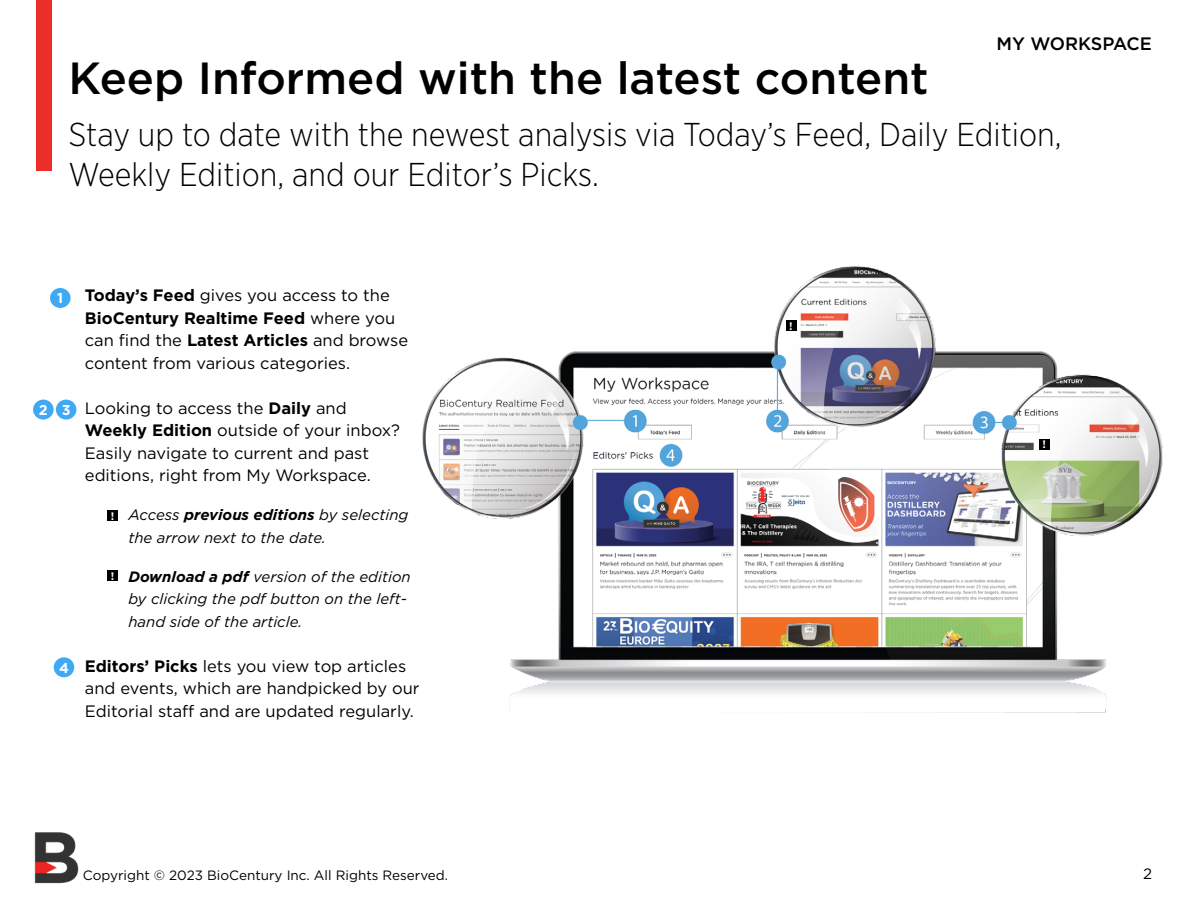
<style>
.page{position:relative;width:1188px;height:918px;background:#fff}
.page>*{position:absolute;margin:0;border:0;box-sizing:border-box;transform-origin:0 0}
.t1{font:500 45px "Gotham";color:#000}
.t2{font:300 33px/39.6px "Gotham Narrow";color:#000}
.t3{font:500 18px "Gotham";color:#000}
.t4{font:16.5px/22.5px "Gotham";color:#000}
.t5{font:italic 15px/22.5px "Gotham";color:#000}
.t6{font:15px "Gotham";color:#000}
.t7{font:700 14.25px "Gotham";color:#fff}
.t8{font:13.5px "Gotham";color:#000}
.t9{font:700 10.8px "Gotham";color:#fff}
.s1{font-weight:700}
</style>
<div class="page">
<img style="left:34px;top:832px;width:45px;height:52px">
<div style="left:36px;top:0;width:16px;height:170px;background:#eb2e28"></div>
<img style="left:422px;top:266px;width:741px;height:447px">
<div style="left:786px;top:320px;width:10px;height:11px;background:#000"></div>
<div style="left:108px;top:510px;width:10px;height:11px;background:#000"></div>
<div style="left:108px;top:571px;width:10px;height:10px;background:#000"></div>
<div style="left:1039px;top:439px;width:11px;height:10px;background:#000"></div>
<div style="left:50px;top:288px;width:21px;height:20px;background:#3fa9f5;border-radius:50%"></div>
<div style="left:33px;top:400px;width:21px;height:20px;background:#3fa9f5;border-radius:50%"></div>
<div style="left:56px;top:400px;width:20px;height:20px;background:#3fa9f5;border-radius:50%"></div>
<div style="left:54px;top:657px;width:20px;height:20px;background:#3fa9f5;border-radius:50%"></div>
<p class="t3" style="left:996px;top:32px;width:157px">MY WORKSPACE</p>
<h1 class="t1" style="left:68px;top:49px;width:862px">Keep Informed with the latest content</h1>
<h2 class="t2" style="left:68px;top:114px;width:995px">Stay up to date with the newest analysis via Today’s Feed, Daily Edition,<br>Weekly Edition, and our Editor’s Picks.</h2>
<p class="t7" style="left:57px;top:289px;width:8px">1</p>
<p class="t7" style="left:39px;top:400px;width:33px">2 3</p>
<p class="t7" style="left:59px;top:658px;width:11px">4</p>
<p class="t4" style="left:85px;top:284px;width:325px"><span class="s1">Today’s Feed</span> gives you access to the <span class="s1">BioCentury Realtime Feed</span> where you can find the <span class="s1">Latest Articles</span> and browse content from various categories.</p>
<p class="t4" style="left:85px;top:396px;width:317px">Looking to access the <span class="s1">Daily</span> and <span class="s1">Weekly Edition</span> outside of your inbox?<br>Easily navigate to current and past editions, right from My Workspace.</p>
<p class="t5" style="left:128px;top:503px;width:282px">Access <span class="s1">previous editions</span> by selecting the arrow next to the date.</p>
<p class="t5" style="left:128px;top:565px;width:284px"><span class="s1">Download a pdf</span> version of the edition by clicking the pdf button on the left&shy;hand side of the article.</p>
<p class="t4" style="left:85px;top:654px;width:336px"><span class="s1">Editors’ Picks</span> lets you view top articles and events, which are handpicked by our<br>Editorial staff and are updated regularly.</p>
<p class="t9" style="left:111px;top:509px;width:5px">!</p>
<p class="t9" style="left:111px;top:569px;width:5px">!</p>
<p class="t9" style="left:789px;top:319px;width:5px">!</p>
<p class="t9" style="left:1042px;top:437px;width:5px">!</p>
<p class="t8" style="left:83px;top:867px;width:367px">Copyright © 2023 BioCentury Inc. All Rights Reserved.</p>
<p class="t6" style="left:1143px;top:864px;width:10px">2</p>
</div>
